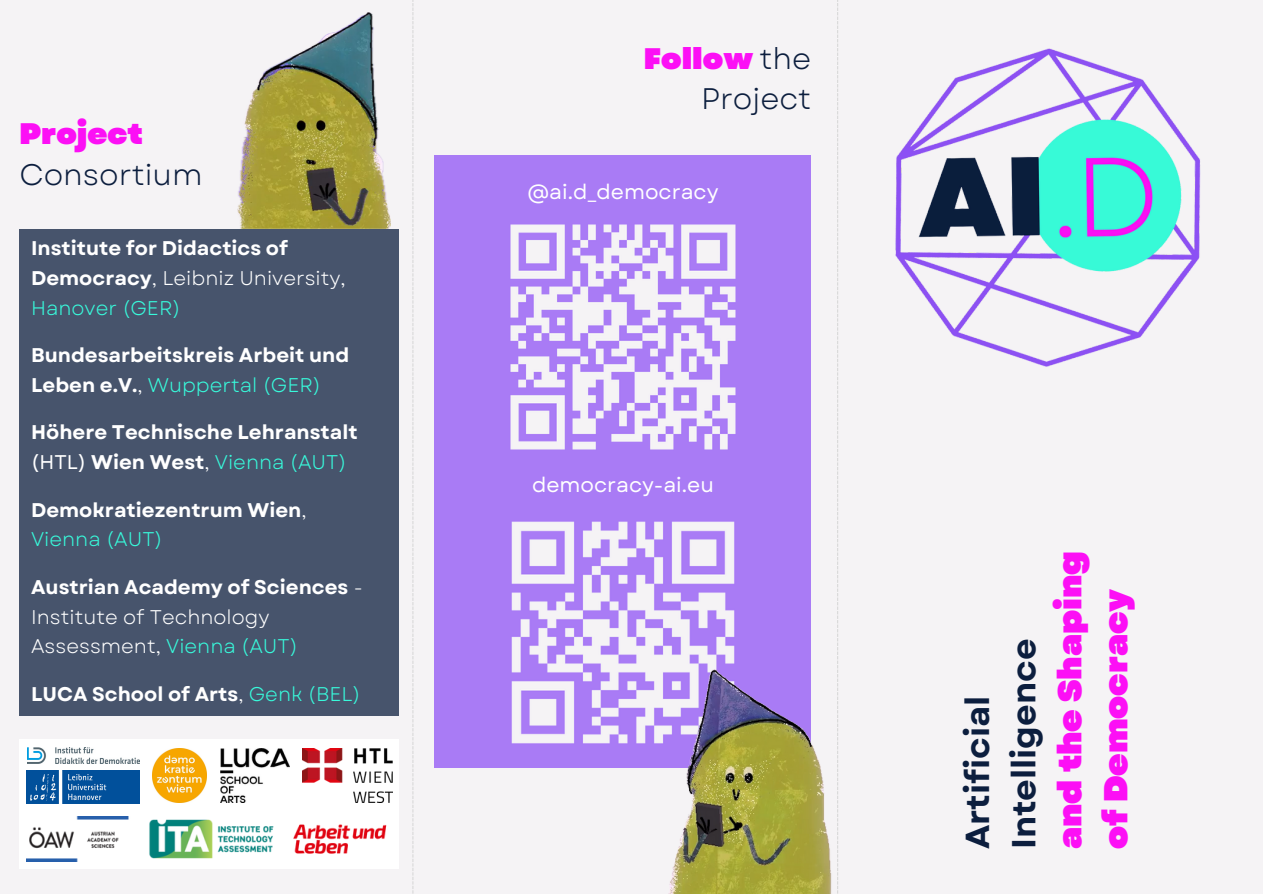
<style>
.page{position:relative;width:1263px;height:894px;background:#fff}
.page>*{position:absolute;margin:0;border:0;box-sizing:border-box;transform-origin:0 0}
.t1{font:900 33.3px/46.2px "Garet";color:#fc0ff5}
.t2{font:29.7px/40px "Garet";color:#0c1e3e}
.t3{font:20.7px "Garet";color:#fff}
.t4{font:700 19.8px/29.7px "Garet";color:#fff}
.t5{font:19.8px/29.7px "Garet";color:#fff}
.t6{font:19.8px "Garet";color:#38fadb}
.s1{font-weight:900;color:#fc0ff5}
.s2{font-weight:400}
.s3{font-weight:400;color:#38fadb}
.s4{font-weight:700}
.s5{color:#38fadb}
.s6{font-weight:700;color:#0c1e3e}
</style>
<div class="page">
<div style="left:0;top:0;width:1263px;height:893px;background:#f5f3f5"></div>
<img style="left:237px;top:13px;width:154px;height:216px">
<div style="left:19px;top:229px;width:380px;height:486px;background:#47546c"></div>
<img style="left:895px;top:48px;width:306px;height:319px">
<div style="left:19px;top:739px;width:380px;height:129px;background:#fff"></div>
<img style="left:220px;top:748px;width:70px;height:54px">
<img style="left:26px;top:816px;width:248px;height:45px">
<img style="left:153px;top:748px;width:54px;height:54px">
<img style="left:302px;top:748px;width:90px;height:54px">
<img style="left:293px;top:824px;width:94px;height:30px">
<img style="left:27px;top:747px;width:113px;height:16px">
<img style="left:26px;top:770px;width:114px;height:32px">
<div style="left:435px;top:155px;width:376px;height:612px;background:#a97bf5"></div>
<img style="left:511px;top:521px;width:224px;height:223px">
<img style="left:510px;top:224px;width:226px;height:226px">
<img style="left:664px;top:657px;width:168px;height:236px">
<svg style="left:412px;top:0;width:1px;height:893px"></svg>
<svg style="left:837px;top:0;width:1px;height:893px"></svg>
<p class="t2" style="left:19px;top:114px;width:185px"><span class="s1">Project<br></span>Consortium</p>
<p class="t4" style="left:31px;top:233px;width:316px">Institute for Didactics of<br>Democracy<span class="s2">, Leibniz University,<br></span><span class="s3">Hanover (GER)</span></p>
<p class="t4" style="left:31px;top:340px;width:320px">Bundesarbeitskreis Arbeit und<br>Leben e.V.<span class="s2">,</span> <span class="s3">Wuppertal (GER)</span></p>
<p class="t4" style="left:31px;top:417px;width:328px">Höhere Technische Lehranstalt <span class="s2">(HTL)</span> Wien West<span class="s2">,</span> <span class="s3">Vienna (AUT)</span></p>
<p class="t4" style="left:31px;top:495px;width:277px">Demokratiezentrum Wien<span class="s2">,</span></p>
<p class="t6" style="left:31px;top:525px;width:133px">Vienna (AUT)</p>
<p class="t5" style="left:31px;top:572px;width:333px"><span class="s4">Austrian Academy of Sciences</span> -<br>Institute of Technology<br>Assessment, <span class="s5">Vienna (AUT)</span></p>
<p class="t4" style="left:31px;top:679px;width:331px">LUCA School of Arts<span class="s2">,</span> <span class="s3">Genk (BEL)</span></p>
<p class="t2" style="left:644px;top:38px;width:169px;line-height:40.5px;text-align:right"><span class="s1">Follow</span> the<br>Project</p>
<p class="t3" style="left:527px;top:177px;width:193px">@ai.d_democracy</p>
<h2 class="t3" style="left:532px;top:469px;width:183px">democracy-ai.eu</h2>
<p class="t1" style="left:955px;top:849px;width:300px;rotate:-90deg"><span class="s6">Artificial<br>Intelligence<br></span>and the Shaping of Democracy</p>
</div>
